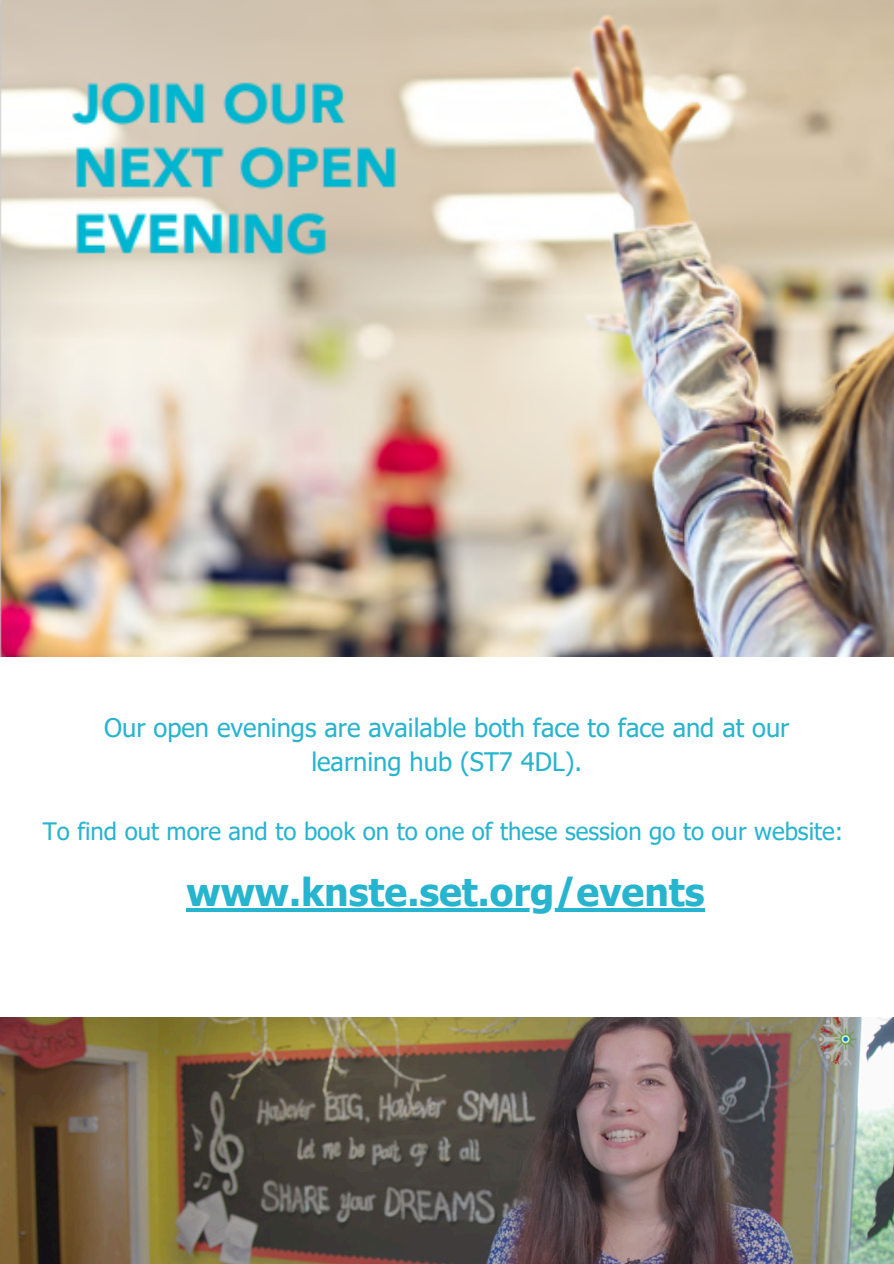
<style>
.page{position:relative;width:894px;height:1264px;background:#fff}
.page>*{position:absolute;margin:0;border:0;box-sizing:border-box;transform-origin:0 0}
.t1{font:700 38.4px "Tahoma";color:#27b4cf}
.t2{font:25.5px/34.8px "Tahoma";color:#27b4cf;text-align:center}
.t3{font:24px "Tahoma";color:#27b4cf}
</style>
<div class="page">
<img style="left:0;top:0;width:893px;height:656px">
<img style="left:0;top:1017px;width:893px;height:246px">
<hr style="left:186px;top:908px;width:518px;height:4px;background:#27b4cf">
<p class="t2" style="left:104px;top:709px;width:686px">Our open evenings are available both face to face and at our learning hub (ST7 4DL).</p>
<h1 class="t3" style="left:43px;top:816px;width:801px">To find out more and to book on to one of these session go to our website:</h1>
<p class="t1" style="left:186px;top:868px;width:519px">www.knste.set.org/events</p>
</div>
